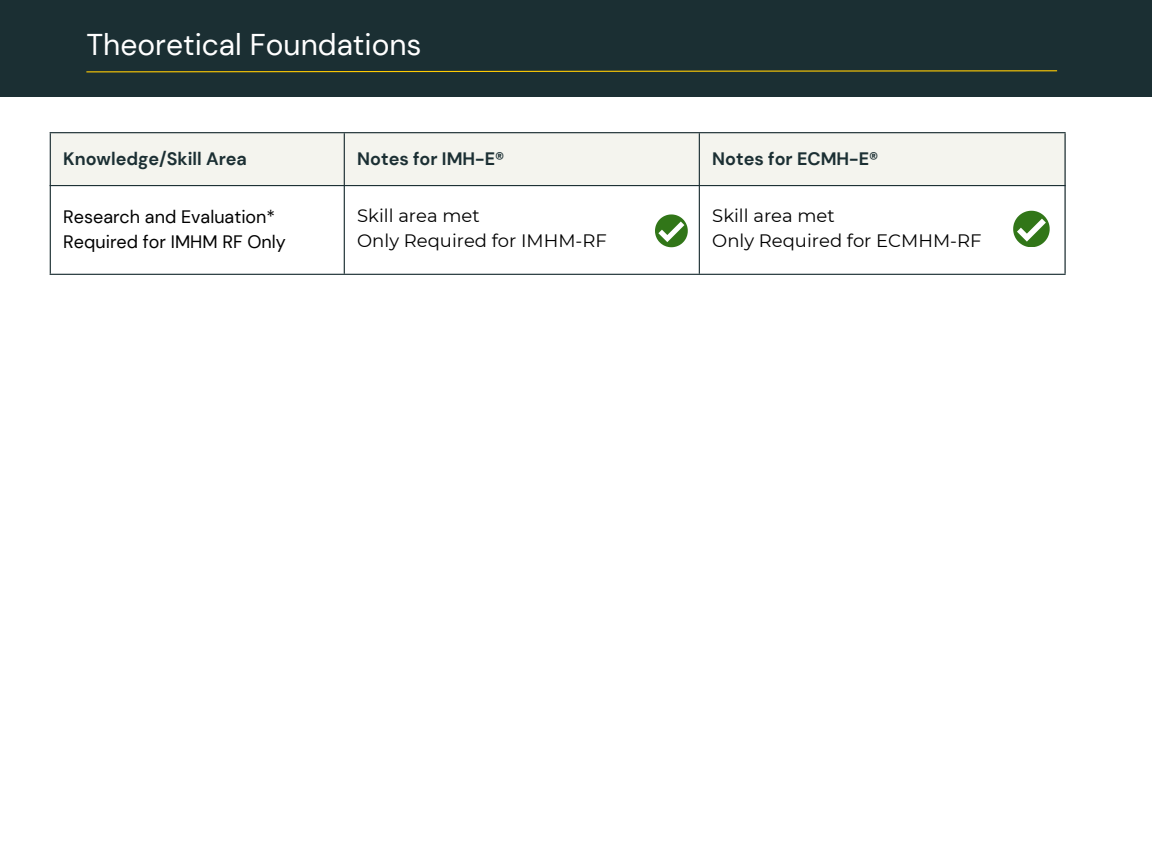
<style>
.page{position:relative;width:1152px;height:864px;background:#fff}
.page>*{position:absolute;margin:0;border:0;box-sizing:border-box;transform-origin:0 0}
.t1{font:30px "DM Sans";color:#fff}
.t2{font:18px/24.8px "Montserrat";color:#000}
.t3{font:700 18px "DM Sans";color:#1b2f33}
.t4{font:18px/24.8px "DM Sans";color:#000}
</style>
<div class="page">
<div style="left:51px;top:133px;width:1013px;height:52px;background:#f4f4ee"></div>
<hr style="left:50px;top:133px;width:1px;height:141px;background:#1b2f33">
<hr style="left:344px;top:133px;width:1px;height:141px;background:#1b2f33">
<hr style="left:699px;top:133px;width:1px;height:141px;background:#1b2f33">
<hr style="left:1064px;top:133px;width:2px;height:141px;background:#1b2f33">
<hr style="left:50px;top:132px;width:1016px;height:1px;background:#1b2f33">
<hr style="left:50px;top:185px;width:1016px;height:1px;background:#1b2f33">
<hr style="left:50px;top:274px;width:1016px;height:1px;background:#1b2f33">
<svg style="left:655px;top:214px;width:33px;height:33px"></svg>
<svg style="left:1013px;top:211px;width:36px;height:36px"></svg>
<div style="left:0;top:0;width:1152px;height:96px;background:#1b2f33"></div>
<svg style="left:86px;top:70px;width:972px;height:3px"></svg>
<h1 class="t1" style="left:86px;top:25px;width:337px">Theoretical Foundations</h1>
<p class="t3" style="left:63px;top:147px;width:185px">Knowledge/Skill Area</p>
<p class="t3" style="left:357px;top:147px;width:149px">Notes for IMH-E®</p>
<p class="t3" style="left:712px;top:147px;width:168px">Notes for ECMH-E®</p>
<p class="t4" style="left:63px;top:205px;width:224px">Research and Evaluation*<br>Required for IMHM RF Only</p>
<p class="t2" style="left:357px;top:203px;width:251px">Skill area met<br>Only Required for IMHM-RF</p>
<p class="t2" style="left:712px;top:203px;width:271px">Skill area met<br>Only Required for ECMHM-RF</p>
</div>
